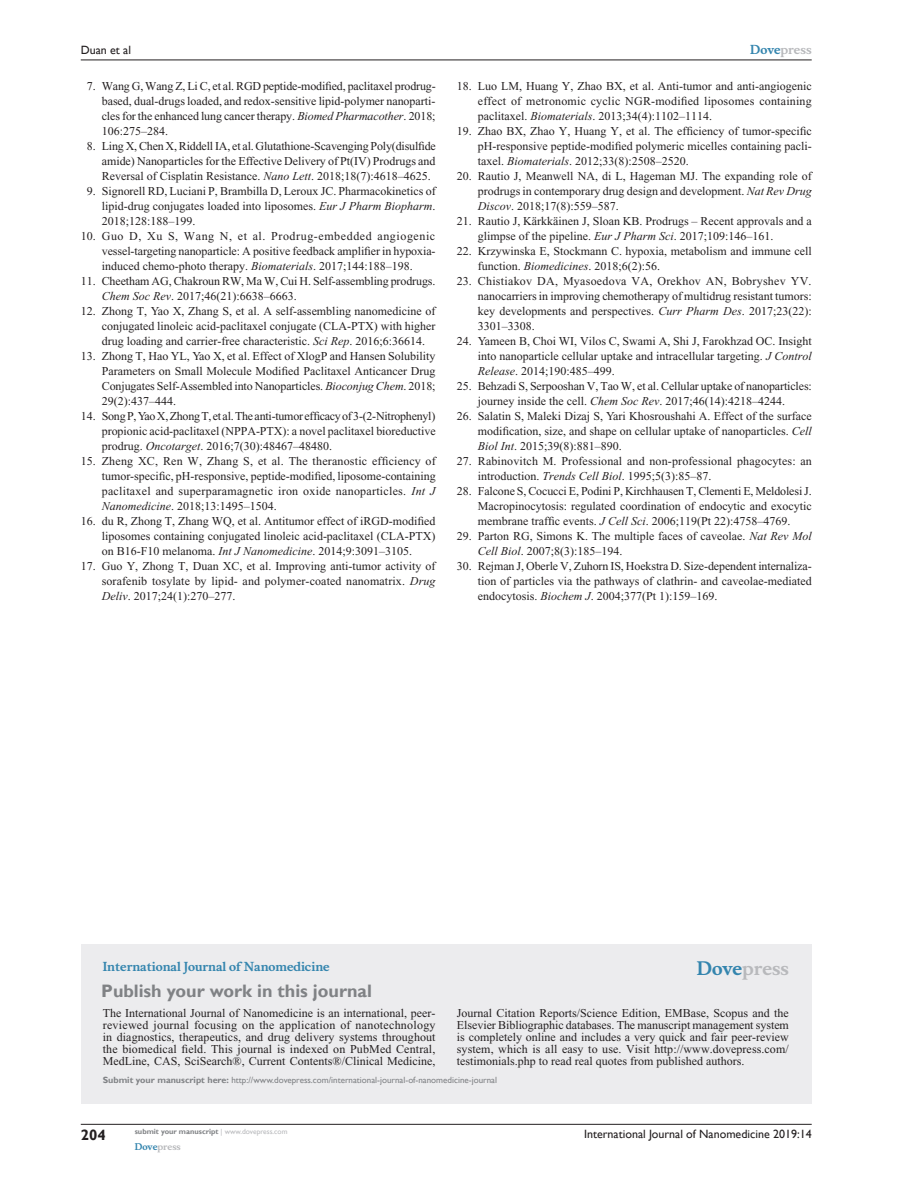
<style>
.page{position:relative;width:918px;height:1188px;background:#fff}
.page>*{position:absolute;margin:0;border:0;box-sizing:border-box;transform-origin:0 0}
.t1{font:700 18px "Gill Sans";color:#808285}
.t2{font:700 18px "Musee";color:#b8b9bc}
.t3{font:700 15px "Gill Sans";color:#231f20}
.RefNL2{font:12px/15px "Times New Roman";color:#231f20;text-align:justify}
.t4{font:12px "Gill Sans";color:#231f20}
.t5{font:700 12px "Musee";color:#3485ae}
.t6{font:700 12px "Musee";color:#b8b9bc}
.t7{font:9px "Gill Sans";color:#808285}
.t8{font:700 9px "Musee";color:#b8b9bc}
.t9{font:700 7.5px "Gill Sans";color:#808285}
.s1{font-style:italic}
.s2{color:#3485ae}
.s3{font-weight:700}
.s4{font-weight:400;color:#b8b9bc}
</style>
<div class="page">
<div style="left:81px;top:944px;width:731px;height:159px;background:#ececee"></div>
<hr style="left:81px;top:1124px;width:731px;height:1px;background:#231f20">
<hr style="left:81px;top:60px;width:731px;height:1px;background:#231f20">
<p class="t4" style="left:81px;top:43px;width:52px">Duan et al</p>
<p class="RefNL2" style="left:102px;top:79px;width:335px;text-indent:-15px">7. Wang G, Wang Z, Li C, et al. RGD peptide-modified, paclitaxel prodrug&shy;based, dual-drugs loaded, and redox-sensitive lipid-polymer nanoparti&shy;cles for the enhanced lung cancer therapy. <span class="s1">Biomed Pharmacother</span>. 2018; 106:275–284.</p>
<p class="RefNL2" style="left:102px;top:139px;width:336px;text-indent:-15px">8. Ling X, Chen X, Riddell IA, et al. Glutathione-Scavenging Poly(disulfide amide) Nanoparticles for the Effective Delivery of Pt(IV) Prodrugs and Reversal of Cisplatin Resistance. <span class="s1">Nano Lett</span>. 2018;18(7):4618–4625.</p>
<p class="RefNL2" style="left:102px;top:184px;width:335px;text-indent:-15px">9. Signorell RD, Luciani P, Brambilla D, Leroux JC. Pharmacokinetics of lipid-drug conjugates loaded into liposomes. <span class="s1">Eur J Pharm Biopharm</span>.<br>2018;128:188–199.</p>
<p class="RefNL2" style="left:102px;top:229px;width:335px;text-indent:-21px">10. Guo D, Xu S, Wang N, et al. Prodrug-embedded angiogenic vessel-targeting nanoparticle: A positive feedback amplifier in hypoxia&shy;induced chemo-photo therapy. <span class="s1">Biomaterials</span>. 2017;144:188–198.</p>
<p class="RefNL2" style="left:102px;top:274px;width:335px;text-indent:-21px">11. Cheetham AG, Chakroun RW, Ma W, Cui H. Self-assembling prodrugs.<br><span class="s1">Chem Soc Rev</span>. 2017;46(21):6638–6663.</p>
<p class="RefNL2" style="left:102px;top:304px;width:335px;text-indent:-21px">12. Zhong T, Yao X, Zhang S, et al. A self-assembling nanomedicine of conjugated linoleic acid-paclitaxel conjugate (CLA-PTX) with higher drug loading and carrier-free characteristic. <span class="s1">Sci Rep</span>. 2016;6:36614.</p>
<p class="RefNL2" style="left:102px;top:349px;width:335px;text-indent:-21px">13. Zhong T, Hao YL, Yao X, et al. Effect of XlogP and Hansen Solubility Parameters on Small Molecule Modified Paclitaxel Anticancer Drug Conjugates Self-Assembled into Nanoparticles. <span class="s1">Bioconjug Chem</span>. 2018; 29(2):437–444.</p>
<p class="RefNL2" style="left:102px;top:409px;width:336px;text-indent:-21px">14. Song P, Yao X, Zhong T, et al. The anti-tumor efficacy of 3-(2-Nitrophenyl) propionic acid-paclitaxel (NPPA-PTX): a novel paclitaxel bioreductive prodrug. <span class="s1">Oncotarget</span>. 2016;7(30):48467–48480.</p>
<p class="RefNL2" style="left:102px;top:454px;width:336px;text-indent:-21px">15. Zheng XC, Ren W, Zhang S, et al. The theranostic efficiency of tumor-specific, pH-responsive, peptide-modified, liposome-containing paclitaxel and superparamagnetic iron oxide nanoparticles. <span class="s1">Int J Nanomedicine</span>. 2018;13:1495–1504.</p>
<p class="RefNL2" style="left:102px;top:514px;width:335px;text-indent:-21px">16. du R, Zhong T, Zhang WQ, et al. Antitumor effect of iRGD-modified liposomes containing conjugated linoleic acid-paclitaxel (CLA-PTX) on B16-F10 melanoma. <span class="s1">Int J Nanomedicine</span>. 2014;9:3091–3105.</p>
<p class="RefNL2" style="left:102px;top:559px;width:335px;text-indent:-21px">17. Guo Y, Zhong T, Duan XC, et al. Improving anti-tumor activity of sorafenib tosylate by lipid- and polymer-coated nanomatrix. <span class="s1">Drug Deliv</span>. 2017;24(1):270–277.</p>
<p class="t6" style="left:750px;top:43px;width:63px"><span class="s2">Dove</span>press</p>
<p class="RefNL2" style="left:478px;top:79px;width:335px;text-indent:-21px">18. Luo LM, Huang Y, Zhao BX, et al. Anti-tumor and anti-angiogenic effect of metronomic cyclic NGR-modified liposomes containing paclitaxel. <span class="s1">Biomaterials</span>. 2013;34(4):1102–1114.</p>
<p class="RefNL2" style="left:478px;top:124px;width:335px;text-indent:-21px">19. Zhao BX, Zhao Y, Huang Y, et al. The efficiency of tumor-specific pH-responsive peptide-modified polymeric micelles containing pacli&shy;taxel. <span class="s1">Biomaterials</span>. 2012;33(8):2508–2520.</p>
<p class="RefNL2" style="left:478px;top:169px;width:335px;text-indent:-21px">20. Rautio J, Meanwell NA, di L, Hageman MJ. The expanding role of prodrugs in contemporary drug design and development. <span class="s1">Nat Rev Drug Discov</span>. 2018;17(8):559–587.</p>
<p class="RefNL2" style="left:478px;top:214px;width:335px;text-indent:-21px">21. Rautio J, Kärkkäinen J, Sloan KB. Prodrugs – Recent approvals and a glimpse of the pipeline. <span class="s1">Eur J Pharm Sci</span>. 2017;109:146–161.</p>
<p class="RefNL2" style="left:478px;top:244px;width:335px;text-indent:-21px">22. Krzywinska E, Stockmann C. hypoxia, metabolism and immune cell function. <span class="s1">Biomedicines</span>. 2018;6(2):56.</p>
<p class="RefNL2" style="left:478px;top:274px;width:335px;text-indent:-21px">23. Chistiakov DA, Myasoedova VA, Orekhov AN, Bobryshev YV. nanocarriers in improving chemotherapy of multidrug resistant tumors: key developments and perspectives. <span class="s1">Curr Pharm Des</span>. 2017;23(22):<br>3301–3308.</p>
<p class="RefNL2" style="left:478px;top:334px;width:335px;text-indent:-21px">24. Yameen B, Choi WI, Vilos C, Swami A, Shi J, Farokhzad OC. Insight into nanoparticle cellular uptake and intracellular targeting. <span class="s1">J Control Release</span>. 2014;190:485–499.</p>
<p class="RefNL2" style="left:457px;top:379px;width:357px;text-align:center">25. Behzadi S, Serpooshan V, Tao W, et al. Cellular uptake of nanoparticles: journey inside the cell. <span class="s1">Chem Soc Rev</span>. 2017;46(14):4218–4244.</p>
<p class="RefNL2" style="left:478px;top:409px;width:335px;text-indent:-21px">26. Salatin S, Maleki Dizaj S, Yari Khosroushahi A. Effect of the surface modification, size, and shape on cellular uptake of nanoparticles. <span class="s1">Cell Biol Int</span>. 2015;39(8):881–890.</p>
<p class="RefNL2" style="left:478px;top:454px;width:336px;text-indent:-21px">27. Rabinovitch M. Professional and non-professional phagocytes: an introduction. <span class="s1">Trends Cell Biol</span>. 1995;5(3):85–87.</p>
<p class="RefNL2" style="left:478px;top:484px;width:335px;text-indent:-21px">28. Falcone S, Cocucci E, Podini P, Kirchhausen T, Clementi E, Meldolesi J.<br>Macropinocytosis: regulated coordination of endocytic and exocytic membrane traffic events. <span class="s1">J Cell Sci</span>. 2006;119(Pt 22):4758–4769.</p>
<p class="RefNL2" style="left:478px;top:529px;width:335px;text-indent:-21px">29. Parton RG, Simons K. The multiple faces of caveolae. <span class="s1">Nat Rev Mol<br>Cell Biol</span>. 2007;8(3):185–194.</p>
<p class="RefNL2" style="left:478px;top:559px;width:335px;text-indent:-21px">30. Rejman J, Oberle V, Zuhorn IS, Hoekstra D. Size-dependent internaliza&shy;tion of particles via the pathways of clathrin- and caveolae-mediated endocytosis. <span class="s1">Biochem J</span>. 2004;377(Pt 1):159–169.</p>
<p class="t5" style="left:103px;top:959px;width:228px">International Journal of Nanomedicine</p>
<h1 class="t1" style="left:101px;top:980px;width:272px">Publish your work in this journal</h1>
<h1 class="t2" style="left:697px;top:958px;width:94px"><span class="s2">Dove</span>press</h1>
<p class="RefNL2" style="left:103px;top:1007px;width:334px;line-height:12px">The International Journal of Nanomedicine is an international, peer&shy;reviewed journal focusing on the application of nanotechnology in diagnostics, therapeutics, and drug delivery systems throughout the biomedical field. This journal is indexed on PubMed Central, MedLine, CAS, SciSearch®, Current Contents®/Clinical Medicine,</p>
<p class="RefNL2" style="left:457px;top:1007px;width:334px;line-height:12px">Journal Citation Reports/Science Edition, EMBase, Scopus and the Elsevier Bibliographic databases. The manuscript management system is completely online and includes a very quick and fair peer-review system, which is all easy to use. Visit http://www.dovepress.com/ testimonials.php to read real quotes from published authors.</p>
<p class="t7" style="left:103px;top:1075px;width:396px"><span class="s3">Submit your manuscript here:</span> http://www.dovepress.com/international-journal-of-nanomedicine-journal</p>
<p class="t3" style="left:81px;top:1126px;width:26px">204</p>
<p class="t9" style="left:135px;top:1127px;width:154px">submit your manuscript <span class="s4">| www.dovepress.com</span></p>
<p class="t8" style="left:135px;top:1141px;width:48px"><span class="s2">Dove</span>press</p>
<p class="t4" style="left:584px;top:1127px;width:229px">International Journal of Nanomedicine 2019:14</p>
</div>
